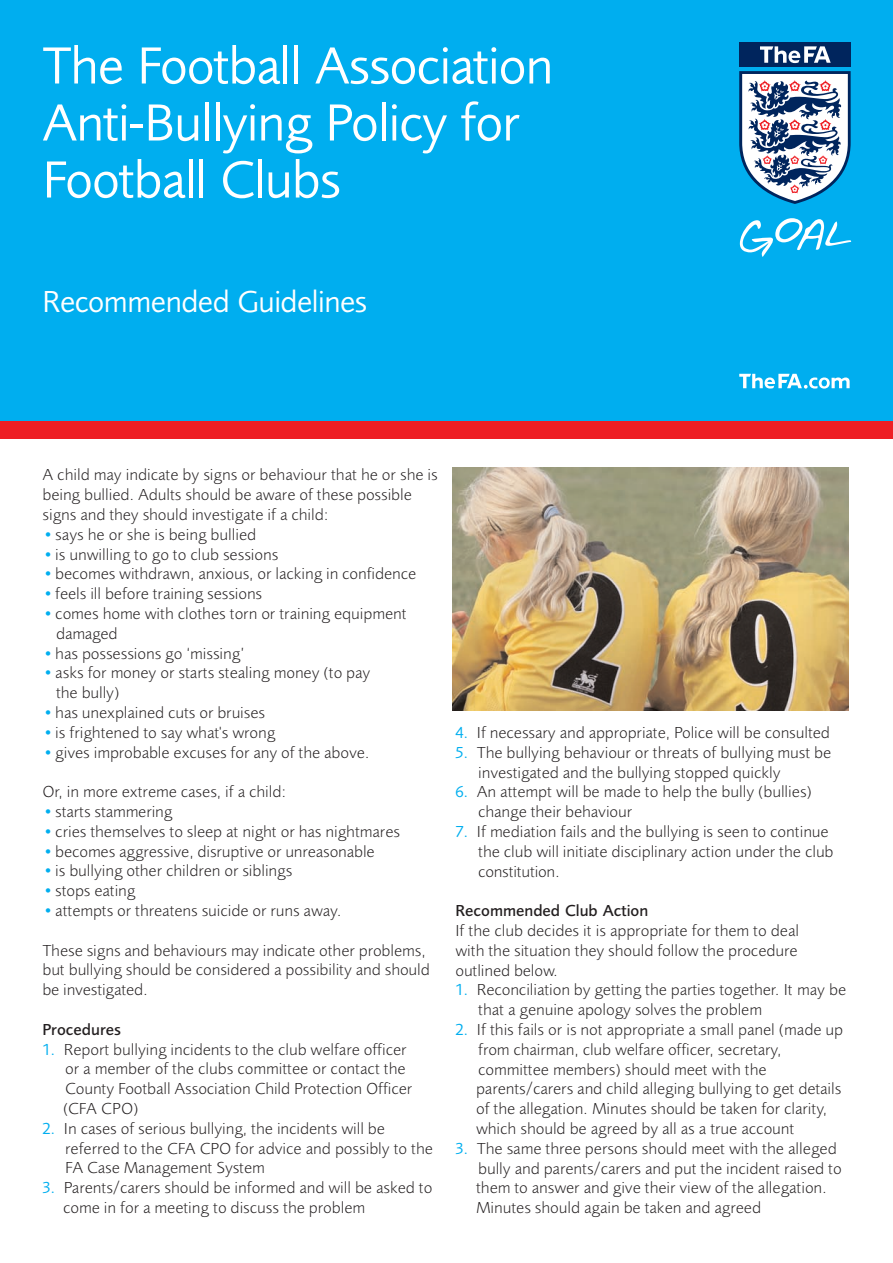
<style>
.page{position:relative;width:893px;height:1263px;background:#fff}
.page>*{position:absolute;margin:0;border:0;box-sizing:border-box;transform-origin:0 0}
.t1{font:54px/57px "Foundry Sans";letter-spacing:-.015em;color:#fff}
.t2{font:31.5px "Foundry Sans";letter-spacing:-.015em;color:#fff}
.t3{font:300 16.5px/19.8px "Foundry Sans";letter-spacing:.005em;color:#231f20}
.t4{font:500 16.5px "Foundry Sans";color:#231f20}
.s1{color:#00aeef}
.s2{font-weight:400;color:#00aeef}
</style>
<div class="page">
<div style="left:0;top:0;width:893px;height:421px;background:#00aeef"></div>
<div style="left:0;top:421px;width:893px;height:17px;background:#ee1e24"></div>
<div style="left:739px;top:42px;width:112px;height:25px;background:#00255d"></div>
<svg style="left:760px;top:46px;width:71px;height:17px"></svg>
<svg style="left:739px;top:71px;width:112px;height:133px;background:#86a3be"></svg>
<svg style="left:740px;top:218px;width:111px;height:39px"></svg>
<svg style="left:739px;top:374px;width:110px;height:14px"></svg>
<img style="left:453px;top:468px;width:396px;height:242px">
<h1 class="t1" style="left:43px;top:42px;width:512px">The Football Association<br>Anti-Bullying Policy for<br>Football Clubs</h1>
<h2 class="t2" style="left:43px;top:289px;width:326px">Recommended Guidelines</h2>
<p class="t3" style="left:43px;top:466px;width:397px">A child may indicate by signs or behaviour that he or she is being bullied. Adults should be aware of these possible signs and they should investigate if a child:</p>
<p class="t3" style="left:43px;top:526px;width:215px"><span class="s1">•</span>says he or she is being bullied</p>
<p class="t3" style="left:43px;top:546px;width:237px"><span class="s1">•</span>is unwilling to go to club sessions</p>
<p class="t3" style="left:43px;top:565px;width:375px"><span class="s1">•</span>becomes withdrawn, anxious, or lacking in confidence</p>
<p class="t3" style="left:43px;top:585px;width:221px"><span class="s1">•</span>feels ill before training sessions</p>
<p class="t3" style="left:56px;top:605px;width:352px;text-indent:-14px"><span class="s1">•</span>comes home with clothes torn or training equipment damaged</p>
<p class="t3" style="left:43px;top:645px;width:203px"><span class="s1">•</span>has possessions go ‘missing’</p>
<p class="t3" style="left:56px;top:664px;width:316px;text-indent:-14px"><span class="s1">•</span>asks for money or starts stealing money (to pay the bully)</p>
<p class="t3" style="left:43px;top:704px;width:224px"><span class="s1">•</span>has unexplained cuts or bruises</p>
<p class="t3" style="left:43px;top:724px;width:234px"><span class="s1">•</span>is frightened to say what's wrong</p>
<p class="t3" style="left:43px;top:744px;width:328px"><span class="s1">•</span>gives improbable excuses for any of the above.</p>
<p class="t3" style="left:43px;top:783px;width:245px">Or, in more extreme cases, if a child:</p>
<p class="t3" style="left:43px;top:803px;width:131px"><span class="s1">•</span>starts stammering</p>
<p class="t3" style="left:43px;top:823px;width:359px"><span class="s1">•</span>cries themselves to sleep at night or has nightmares</p>
<p class="t3" style="left:43px;top:843px;width:334px"><span class="s1">•</span>becomes aggressive, disruptive or unreasonable</p>
<p class="t3" style="left:43px;top:862px;width:251px"><span class="s1">•</span>is bullying other children or siblings</p>
<p class="t3" style="left:43px;top:882px;width:94px"><span class="s1">•</span>stops eating</p>
<p class="t3" style="left:43px;top:902px;width:300px"><span class="s1">•</span>attempts or threatens suicide or runs away.</p>
<p class="t3" style="left:43px;top:942px;width:389px">These signs and behaviours may indicate other problems, but bullying should be considered a possibility and should be investigated.</p>
<p class="t4" style="left:43px;top:1023px;width:80px">Procedures</p>
<p class="t3" style="left:63px;top:1041px;width:350px;text-indent:-21px"><span class="s2">1.</span> Report bullying incidents to the club welfare officer or a member of the clubs committee or contact the County Football Association Child Protection Officer (CFA CPO)</p>
<p class="t3" style="left:65px;top:1120px;width:369px;text-indent:-23px"><span class="s2">2.</span> In cases of serious bullying, the incidents will be referred to the CFA CPO for advice and possibly to the<br>FA Case Management System</p>
<p class="t3" style="left:63px;top:1179px;width:371px;text-indent:-21px"><span class="s2">3.</span> Parents/carers should be informed and will be asked to come in for a meeting to discuss the problem</p>
<p class="t3" style="left:455px;top:724px;width:376px"><span class="s2">4.</span> If necessary and appropriate, Police will be consulted</p>
<p class="t3" style="left:478px;top:744px;width:354px;text-indent:-23px"><span class="s2">5.</span> The bullying behaviour or threats of bullying must be investigated and the bullying stopped quickly</p>
<p class="t3" style="left:478px;top:783px;width:335px;text-indent:-23px"><span class="s2">6.</span> An attempt will be made to help the bully (bullies) change their behaviour</p>
<p class="t3" style="left:478px;top:823px;width:357px;text-indent:-23px"><span class="s2">7.</span> If mediation fails and the bullying is seen to continue the club will initiate disciplinary action under the club constitution.</p>
<p class="t4" style="left:455px;top:904px;width:194px">Recommended Club Action</p>
<p class="t3" style="left:455px;top:922px;width:345px;text-align:justify">If the club decides it is appropriate for them to deal with the situation they should follow the procedure outlined below.</p>
<p class="t3" style="left:478px;top:981px;width:369px;text-indent:-23px"><span class="s2">1.</span> Reconciliation by getting the parties together. It may be that a genuine apology solves the problem</p>
<p class="t3" style="left:476px;top:1021px;width:368px;text-indent:-21px"><span class="s2">2.</span> If this fails or is not appropriate a small panel (made up from chairman, club welfare officer, secretary, committee members) should meet with the parents/carers and child alleging bullying to get details of the allegation. Minutes should be taken for clarity, which should be agreed by all as a true account</p>
<p class="t3" style="left:476px;top:1140px;width:367px;text-indent:-21px"><span class="s2">3.</span> The same three persons should meet with the alleged bully and parents/carers and put the incident raised to them to answer and give their view of the allegation.<br>Minutes should again be taken and agreed</p>
</div>
